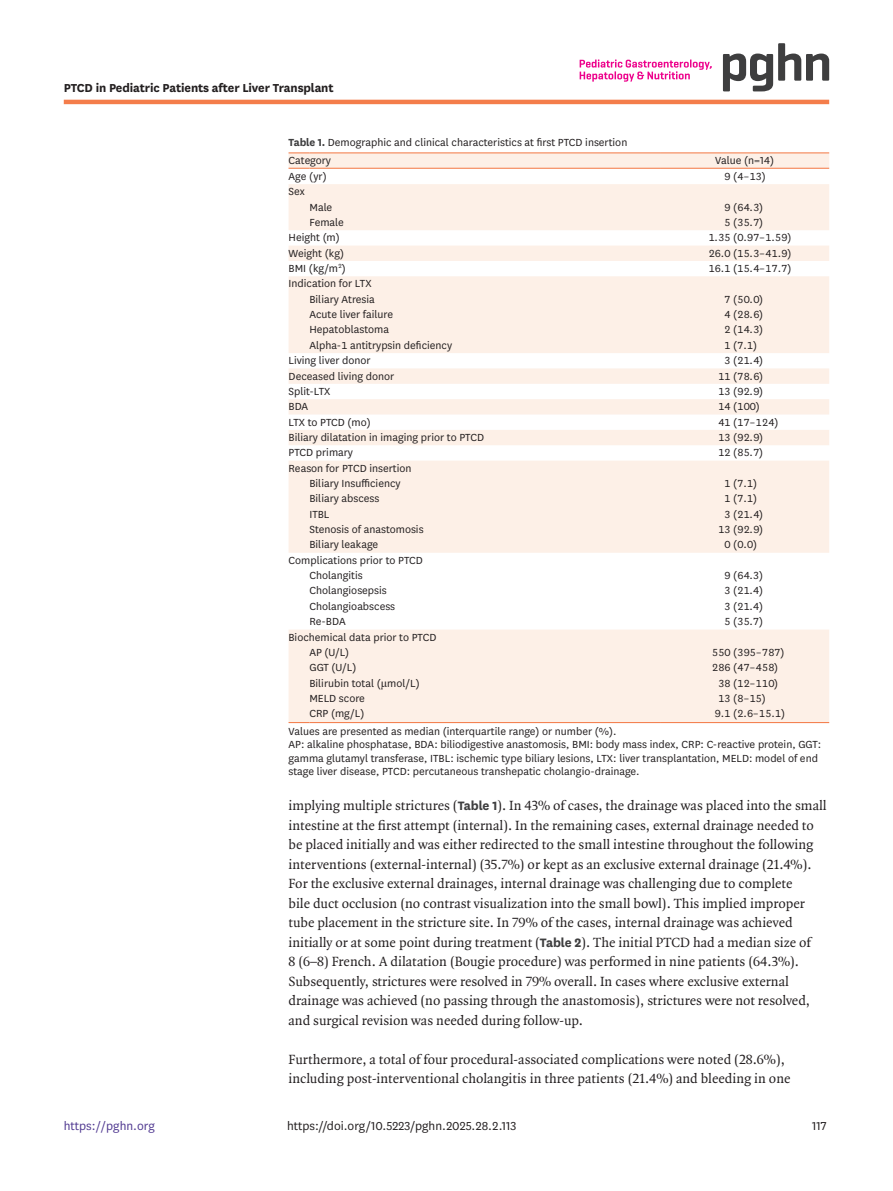
<style>
.page{position:relative;width:893px;height:1191px;background:#fff}
.page>*{position:absolute;margin:0;border:0;box-sizing:border-box;transform-origin:0 0}
.body_p_first{font:14.25px/19.5px "Quadraat OT";color:#231f20}
.body_p{font:14.25px/19.5px "Quadraat OT";color:#231f20}
.doi_running_footer{font:13.5px "National";color:#231f20}
.alt-title-type{font:700 13.5px "National";letter-spacing:-.01em;color:#231f20}
.t1{font:13.5px "National";color:#513a91}
.tbody_entry{font:12px "National";color:#231f20}
.table-wrap-foot_p{font:12px/13.5px "National";color:#231f20}
.table-wrap_caption{font:12px "National";color:#231f20}
.table-wrap-foot_p_first{font:12px "National";color:#231f20}
.thead_entry{font:12px "National";color:#231f20}
.s1{font-weight:700;color:#3e3e3f}
.s2{font-family:"Times New Roman"}
.s3{font-family:"National";font-weight:700;color:#3e3e3f}
</style>
<div class="page">
<hr style="left:64px;top:100px;width:765px;height:4px;background:#f47d4b">
<svg style="left:723px;top:43px;width:106px;height:48px"></svg>
<svg style="left:580px;top:60px;width:132px;height:22px"></svg>
<svg style="left:289px;top:153px;width:540px;height:569px;fill:#fdf0e7"></svg>
<svg style="left:289px;top:152px;width:20px;height:1px"></svg>
<hr style="left:309px;top:152px;width:351px;height:1px;background:#f47d4b">
<hr style="left:660px;top:152px;width:169px;height:1px;background:#f47d4b">
<svg style="left:289px;top:168px;width:20px;height:1px"></svg>
<hr style="left:309px;top:168px;width:351px;height:1px;background:#f47d4b">
<hr style="left:660px;top:168px;width:169px;height:1px;background:#f47d4b">
<svg style="left:289px;top:722px;width:20px;height:1px"></svg>
<hr style="left:309px;top:722px;width:351px;height:1px;background:#f47d4b">
<hr style="left:660px;top:722px;width:169px;height:1px;background:#f47d4b">
<p class="alt-title-type" style="left:64px;top:78px;width:271px">PTCD in Pediatric Patients after Liver Transplant</p>
<p class="table-wrap_caption" style="left:289px;top:135px;width:340px"><span class="s1">Table 1.</span> Demographic and clinical characteristics at first PTCD insertion</p>
<p class="thead_entry" style="left:289px;top:152px;width:44px">Category</p>
<p class="thead_entry" style="left:715px;top:152px;width:60px">Value (n=14)</p>
<p class="tbody_entry" style="left:289px;top:168px;width:40px">Age (yr)</p>
<p class="tbody_entry" style="left:724px;top:168px;width:43px">9 (4–13)</p>
<p class="tbody_entry" style="left:289px;top:184px;width:18px">Sex</p>
<p class="tbody_entry" style="left:309px;top:199px;width:24px">Male</p>
<p class="tbody_entry" style="left:724px;top:199px;width:40px">9 (64.3)</p>
<p class="tbody_entry" style="left:309px;top:214px;width:36px">Female</p>
<p class="tbody_entry" style="left:724px;top:214px;width:40px">5 (35.7)</p>
<p class="tbody_entry" style="left:289px;top:230px;width:53px">Height (m)</p>
<p class="tbody_entry" style="left:708px;top:230px;width:84px">1.35 (0.97–1.59)</p>
<p class="tbody_entry" style="left:289px;top:245px;width:57px">Weight (kg)</p>
<p class="tbody_entry" style="left:708px;top:245px;width:84px">26.0 (15.3–41.9)</p>
<p class="tbody_entry" style="left:289px;top:260px;width:59px">BMI (kg/m<sup>2</sup>)</p>
<p class="tbody_entry" style="left:708px;top:260px;width:84px">16.1 (15.4–17.7)</p>
<p class="tbody_entry" style="left:289px;top:276px;width:84px">Indication for LTX</p>
<p class="tbody_entry" style="left:309px;top:291px;width:67px">Biliary Atresia</p>
<p class="tbody_entry" style="left:724px;top:291px;width:40px">7 (50.0)</p>
<p class="tbody_entry" style="left:309px;top:307px;width:85px">Acute liver failure</p>
<p class="tbody_entry" style="left:724px;top:307px;width:40px">4 (28.6)</p>
<p class="tbody_entry" style="left:309px;top:322px;width:81px">Hepatoblastoma</p>
<p class="tbody_entry" style="left:724px;top:322px;width:40px">2 (14.3)</p>
<p class="tbody_entry" style="left:309px;top:337px;width:144px">Alpha-1 antitrypsin deficiency</p>
<p class="tbody_entry" style="left:724px;top:337px;width:34px">1 (7.1)</p>
<p class="tbody_entry" style="left:289px;top:353px;width:84px">Living liver donor</p>
<p class="tbody_entry" style="left:724px;top:353px;width:40px">3 (21.4)</p>
<p class="tbody_entry" style="left:289px;top:368px;width:107px">Deceased living donor</p>
<p class="tbody_entry" style="left:718px;top:368px;width:47px">11 (78.6)</p>
<p class="tbody_entry" style="left:289px;top:383px;width:43px">Split-LTX</p>
<p class="tbody_entry" style="left:718px;top:383px;width:47px">13 (92.9)</p>
<p class="tbody_entry" style="left:289px;top:399px;width:21px">BDA</p>
<p class="tbody_entry" style="left:718px;top:399px;width:43px">14 (100)</p>
<p class="tbody_entry" style="left:289px;top:414px;width:84px">LTX to PTCD (mo)</p>
<p class="tbody_entry" style="left:718px;top:414px;width:62px">41 (17–124)</p>
<p class="tbody_entry" style="left:289px;top:429px;width:197px">Biliary dilatation in imaging prior to PTCD</p>
<p class="tbody_entry" style="left:718px;top:429px;width:47px">13 (92.9)</p>
<p class="tbody_entry" style="left:289px;top:445px;width:66px">PTCD primary</p>
<p class="tbody_entry" style="left:718px;top:445px;width:47px">12 (85.7)</p>
<p class="tbody_entry" style="left:289px;top:460px;width:124px">Reason for PTCD insertion</p>
<p class="tbody_entry" style="left:309px;top:475px;width:93px">Biliary Insufficiency</p>
<p class="tbody_entry" style="left:724px;top:475px;width:34px">1 (7.1)</p>
<p class="tbody_entry" style="left:309px;top:491px;width:72px">Biliary abscess</p>
<p class="tbody_entry" style="left:724px;top:491px;width:34px">1 (7.1)</p>
<p class="tbody_entry" style="left:309px;top:506px;width:22px">ITBL</p>
<p class="tbody_entry" style="left:724px;top:506px;width:40px">3 (21.4)</p>
<p class="tbody_entry" style="left:309px;top:521px;width:116px">Stenosis of anastomosis</p>
<p class="tbody_entry" style="left:718px;top:521px;width:47px">13 (92.9)</p>
<p class="tbody_entry" style="left:309px;top:537px;width:70px">Biliary leakage</p>
<p class="tbody_entry" style="left:724px;top:537px;width:34px">0 (0.0)</p>
<p class="tbody_entry" style="left:288px;top:552px;width:136px">Complications prior to PTCD</p>
<p class="tbody_entry" style="left:309px;top:567px;width:55px">Cholangitis</p>
<p class="tbody_entry" style="left:724px;top:567px;width:40px">9 (64.3)</p>
<p class="tbody_entry" style="left:309px;top:583px;width:79px">Cholangiosepsis</p>
<p class="tbody_entry" style="left:724px;top:583px;width:40px">3 (21.4)</p>
<p class="tbody_entry" style="left:309px;top:598px;width:87px">Cholangioabscess</p>
<p class="tbody_entry" style="left:724px;top:598px;width:40px">3 (21.4)</p>
<p class="tbody_entry" style="left:309px;top:613px;width:38px">Re-BDA</p>
<p class="tbody_entry" style="left:724px;top:613px;width:40px">5 (35.7)</p>
<p class="tbody_entry" style="left:288px;top:629px;width:149px">Biochemical data prior to PTCD</p>
<p class="tbody_entry" style="left:309px;top:644px;width:41px">AP (U/L)</p>
<p class="tbody_entry" style="left:712px;top:644px;width:74px">550 (395–787)</p>
<p class="tbody_entry" style="left:309px;top:660px;width:48px">GGT (U/L)</p>
<p class="tbody_entry" style="left:712px;top:660px;width:68px">286 (47–458)</p>
<p class="tbody_entry" style="left:309px;top:675px;width:112px">Bilirubin total (<span class="s2">μ</span>mol/L)</p>
<p class="tbody_entry" style="left:718px;top:675px;width:62px">38 (12–110)</p>
<p class="tbody_entry" style="left:309px;top:690px;width:57px">MELD score</p>
<p class="tbody_entry" style="left:718px;top:690px;width:49px">13 (8–15)</p>
<p class="tbody_entry" style="left:309px;top:706px;width:57px">CRP (mg/L)</p>
<p class="tbody_entry" style="left:715px;top:706px;width:72px">9.1 (2.6–15.1)</p>
<p class="table-wrap-foot_p_first" style="left:288px;top:723px;width:330px">Values are presented as median (interquartile range) or number (%).</p>
<p class="table-wrap-foot_p" style="left:288px;top:737px;width:534px">AP: alkaline phosphatase, BDA: biliodigestive anastomosis, BMI: body mass index, CRP: C-reactive protein, GGT: gamma glutamyl transferase, ITBL: ischemic type biliary lesions, LTX: liver transplantation, MELD: model of end stage liver disease, PTCD: percutaneous transhepatic cholangio-drainage.</p>
<p class="body_p_first" style="left:289px;top:796px;width:540px">implying multiple strictures (<span class="s3">Table 1</span>). In 43% of cases, the drainage was placed into the small intestine at the first attempt (internal). In the remaining cases, external drainage needed to be placed initially and was either redirected to the small intestine throughout the following interventions (external-internal) (35.7%) or kept as an exclusive external drainage (21.4%).<br>For the exclusive external drainages, internal drainage was challenging due to complete<br>bile duct occlusion (no contrast visualization into the small bowl). This implied improper tube placement in the stricture site. In 79% of the cases, internal drainage was achieved initially or at some point during treatment (<span class="s3">Table 2</span>). The initial PTCD had a median size of<br>8 (6–8) French. A dilatation (Bougie procedure) was performed in nine patients (64.3%).<br>Subsequently, strictures were resolved in 79% overall. In cases where exclusive external drainage was achieved (no passing through the anastomosis), strictures were not resolved, and surgical revision was needed during follow-up.</p>
<p class="body_p" style="left:289px;top:1049px;width:504px">Furthermore, a total of four procedural-associated complications were noted (28.6%), including post-interventional cholangitis in three patients (21.4%) and bleeding in one</p>
<p class="doi_running_footer" style="left:812px;top:1116px;width:16px">117</p>
<p class="t1" style="left:64px;top:1116px;width:93px">https://pghn.org</p>
<p class="doi_running_footer" style="left:287px;top:1116px;width:231px">https://doi.org/10.5223/pghn.2025.28.2.113</p>
</div>
